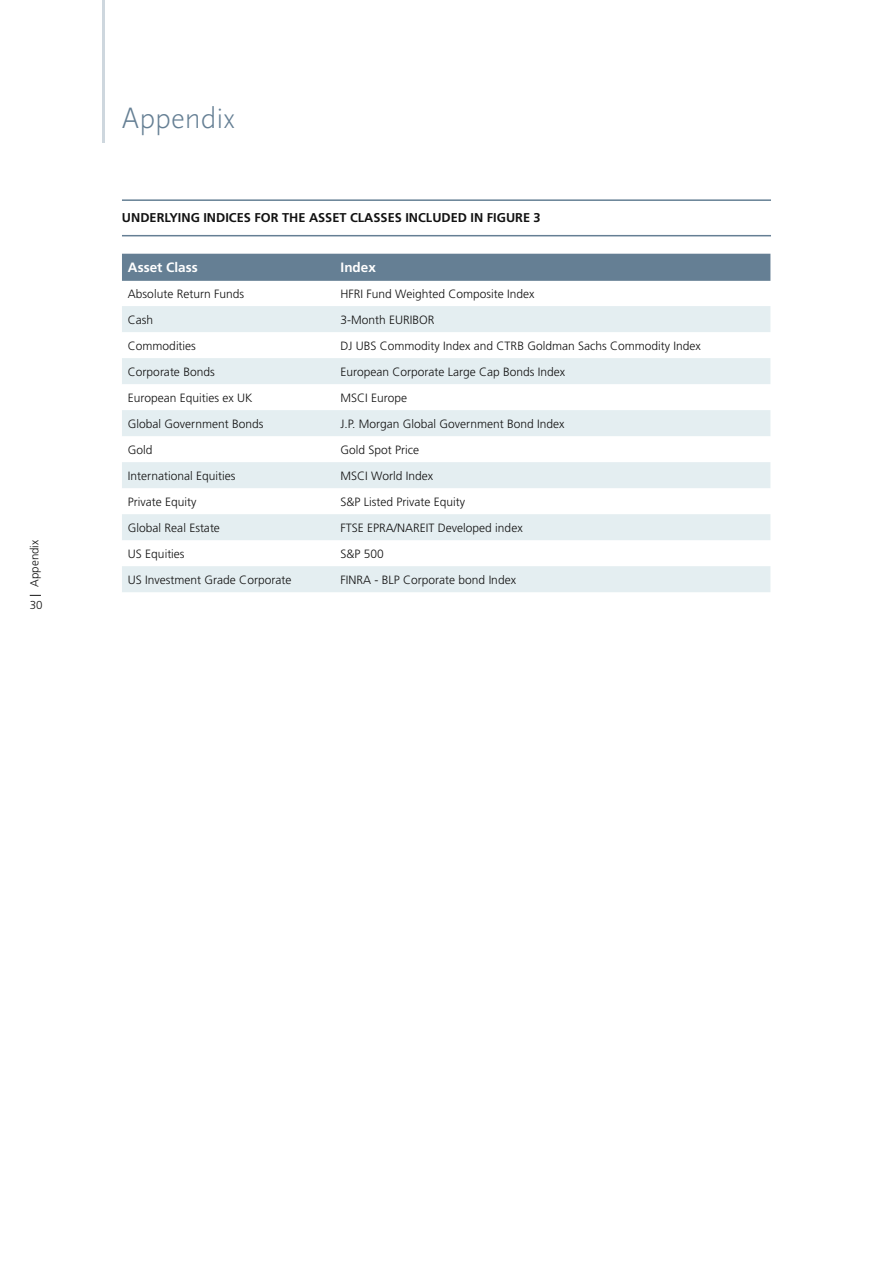
<style>
.page{position:relative;width:893px;height:1263px;background:#fff}
.page>*{position:absolute;margin:0;border:0;box-sizing:border-box;transform-origin:0 0}
.t1{font:300 30px "Scala Sans OT";color:#657f94}
.t2{font:700 13.5px "Frutiger LT Std";color:#fff}
.t3{font:700 12.75px "Frutiger LT Std";color:#121212}
.t4{font:300 12px "Frutiger LT Std";color:#121212}
.t5{font:300 11.55px "Frutiger LT Std";color:#121212}
</style>
<div class="page">
<hr style="left:103px;top:0;width:2px;height:142px;background:#ced7de">
<hr style="left:122px;top:199px;width:649px;height:2px;background:#657f94">
<hr style="left:122px;top:235px;width:649px;height:1px;background:#657f94">
<div style="left:122px;top:254px;width:648px;height:27px;background:#657f94"></div>
<svg style="left:122px;top:306px;width:648px;height:286px;fill:#e4eef1"></svg>
<p class="t5" style="left:28px;top:587px;width:48px;rotate:-90deg">Appendix</p>
<p class="t5" style="left:30px;top:599px;width:14px">30</p>
<h1 class="t1" style="left:122px;top:102px;width:115px">Appendix</h1>
<p class="t3" style="left:122px;top:210px;width:420px">UNDERLYING INDICES FOR THE ASSET CLASSES INCLUDED IN FIGURE 3</p>
<p class="t2" style="left:128px;top:260px;width:71px">Asset Class</p>
<p class="t2" style="left:341px;top:260px;width:37px">Index</p>
<p class="t4" style="left:128px;top:287px;width:118px">Absolute Return Funds</p>
<p class="t4" style="left:341px;top:287px;width:195px">HFRI Fund Weighted Composite Index</p>
<p class="t4" style="left:128px;top:313px;width:27px">Cash</p>
<p class="t4" style="left:341px;top:313px;width:96px">3-Month EURIBOR</p>
<p class="t4" style="left:128px;top:339px;width:70px">Commodities</p>
<p class="t4" style="left:341px;top:339px;width:362px">DJ UBS Commodity Index and CTRB Goldman Sachs Commodity Index</p>
<p class="t4" style="left:128px;top:365px;width:88px">Corporate Bonds</p>
<p class="t4" style="left:341px;top:365px;width:226px">European Corporate Large Cap Bonds Index</p>
<p class="t4" style="left:128px;top:391px;width:126px">European Equities ex UK</p>
<p class="t4" style="left:341px;top:391px;width:68px">MSCI Europe</p>
<p class="t4" style="left:128px;top:417px;width:137px">Global Government Bonds</p>
<p class="t4" style="left:341px;top:417px;width:225px">J.P. Morgan Global Government Bond Index</p>
<p class="t4" style="left:128px;top:443px;width:26px">Gold</p>
<p class="t4" style="left:341px;top:443px;width:80px">Gold Spot Price</p>
<p class="t4" style="left:128px;top:469px;width:109px">International Equities</p>
<p class="t4" style="left:341px;top:469px;width:94px">MSCI World Index</p>
<p class="t4" style="left:128px;top:495px;width:70px">Private Equity</p>
<p class="t4" style="left:341px;top:495px;width:126px">S&amp;P Listed Private Equity</p>
<p class="t4" style="left:128px;top:521px;width:94px">Global Real Estate</p>
<p class="t4" style="left:341px;top:521px;width:184px">FTSE EPRA/NAREIT Developed index</p>
<p class="t4" style="left:128px;top:547px;width:58px">US Equities</p>
<p class="t4" style="left:341px;top:547px;width:45px">S&amp;P 500</p>
<p class="t4" style="left:128px;top:573px;width:165px">US Investment Grade Corporate</p>
<p class="t4" style="left:341px;top:573px;width:177px">FINRA - BLP Corporate bond Index</p>
</div>
